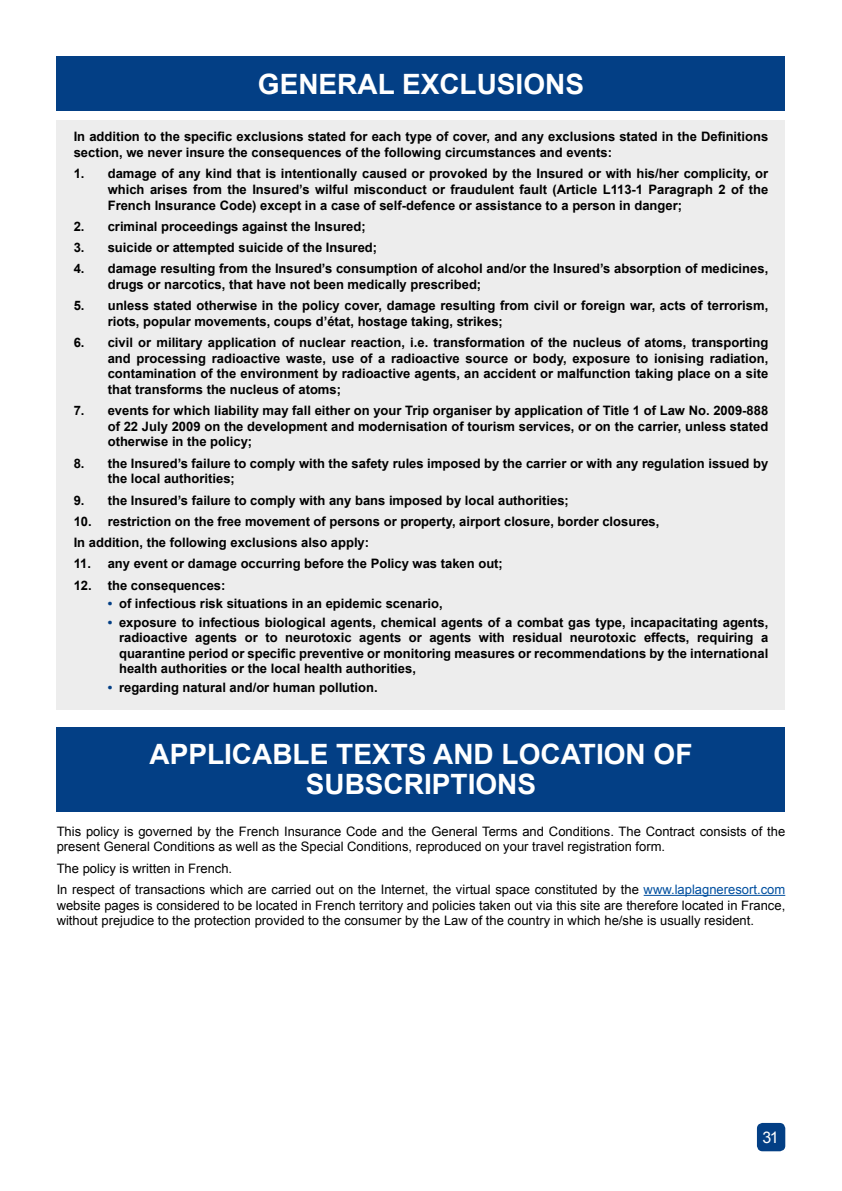
<style>
.page{position:relative;width:842px;height:1191px;background:#fff}
.page>*{position:absolute;margin:0;border:0;box-sizing:border-box;transform-origin:0 0}
.t1{font:700 28px/30px "Arial";color:#fff;text-align:center}
.t2{font:16px "Arial";color:#fff}
.t3{font:700 13px/15.6px "Arial";color:#000}
.t4{font:13px/15.6px "Arial";color:#000}
.s1{color:#033f85}
.s2{color:#004f9f}
</style>
<div class="page">
<div style="left:757px;top:1123px;width:28px;height:28px;background:#033f85;border-radius:6px"></div>
<div style="left:57px;top:120px;width:728px;height:590px;background:#ededed"></div>
<hr style="left:644px;top:895px;width:141px;height:1px;background:#004f9f">
<div style="left:57px;top:57px;width:728px;height:54px;background:#033f85"></div>
<div style="left:57px;top:727px;width:728px;height:84px;background:#033f85"></div>
<h1 class="t1" style="left:258px;top:70px;width:328px">GENERAL EXCLUSIONS</h1>
<p class="t3" style="left:74px;top:129px;width:696px">In addition to the specific exclusions stated for each type of cover, and any exclusions stated in the Definitions section, we never insure the consequences of the following circumstances and events:</p>
<p class="t3" style="left:108px;top:166px;width:662px;text-align:justify;text-indent:-34px">1. damage of any kind that is intentionally caused or provoked by the Insured or with his/her complicity, or which arises from the Insured’s wilful misconduct or fraudulent fault (Article L113-1 Paragraph 2 of the French Insurance Code) except in a case of self-defence or assistance to a person in danger;</p>
<p class="t3" style="left:74px;top:219px;width:293px">2. criminal proceedings against the Insured;</p>
<p class="t3" style="left:74px;top:240px;width:305px">3. suicide or attempted suicide of the Insured;</p>
<p class="t3" style="left:108px;top:261px;width:662px;text-indent:-34px">4. damage resulting from the Insured’s consumption of alcohol and/or the Insured’s absorption of medicines, drugs or narcotics, that have not been medically prescribed;</p>
<p class="t3" style="left:108px;top:298px;width:662px;text-indent:-34px">5. unless stated otherwise in the policy cover, damage resulting from civil or foreign war, acts of terrorism, riots, popular movements, coups d’état, hostage taking, strikes;</p>
<p class="t3" style="left:108px;top:335px;width:662px;text-align:justify;text-indent:-34px">6. civil or military application of nuclear reaction, i.e. transformation of the nucleus of atoms, transporting and processing radioactive waste, use of a radioactive source or body, exposure to ionising radiation, contamination of the environment by radioactive agents, an accident or malfunction taking place on a site that transforms the nucleus of atoms;</p>
<p class="t3" style="left:108px;top:403px;width:662px;text-align:justify;text-indent:-34px">7. events for which liability may fall either on your Trip organiser by application of Title 1 of Law No. 2009-888 of 22 July 2009 on the development and modernisation of tourism services, or on the carrier, unless stated otherwise in the policy;</p>
<p class="t3" style="left:108px;top:456px;width:662px;text-indent:-34px">8. the Insured’s failure to comply with the safety rules imposed by the carrier or with any regulation issued by the local authorities;</p>
<p class="t3" style="left:74px;top:492px;width:497px">9. the Insured’s failure to comply with any bans imposed by local authorities;</p>
<p class="t3" style="left:74px;top:511px;width:587px;line-height:21.2px">10. restriction on the free movement of persons or property, airport closure, border closures,<br>In addition, the following exclusions also apply:</p>
<p class="t3" style="left:74px;top:556px;width:431px">11. any event or damage occurring before the Policy was taken out;</p>
<p class="t3" style="left:74px;top:577px;width:153px">12. the consequences:</p>
<p class="t3" style="left:108px;top:596px;width:336px"><span class="s1">•</span> of infectious risk situations in an epidemic scenario,</p>
<p class="t3" style="left:119px;top:614px;width:651px;text-align:justify;text-indent:-11px"><span class="s1">•</span> exposure to infectious biological agents, chemical agents of a combat gas type, incapacitating agents, radioactive agents or to neurotoxic agents or agents with residual neurotoxic effects, requiring a quarantine period or specific preventive or monitoring measures or recommendations by the international health authorities or the local health authorities,</p>
<p class="t3" style="left:108px;top:680px;width:271px"><span class="s1">•</span> regarding natural and/or human pollution.</p>
<h1 class="t1" style="left:150px;top:740px;width:544px">APPLICABLE TEXTS AND LOCATION OF<br>SUBSCRIPTIONS</h1>
<p class="t4" style="left:57px;top:823px;width:730px">This policy is governed by the French Insurance Code and the General Terms and Conditions. The Contract consists of the present General Conditions as well as the Special Conditions, reproduced on your travel registration form.</p>
<p class="t4" style="left:57px;top:857px;width:730px;line-height:21.2px">The policy is written in French.<br>In respect of transactions which are carried out on the Internet, the virtual space constituted by the <span class="s2">www.laplagneresort.com</span></p>
<p class="t4" style="left:57px;top:897px;width:730px">website pages is considered to be located in French territory and policies taken out via this site are therefore located in France, without prejudice to the protection provided to the consumer by the Law of the country in which he/she is usually resident.</p>
<p class="t2" style="left:763px;top:1126px;width:17px">31</p>
</div>
